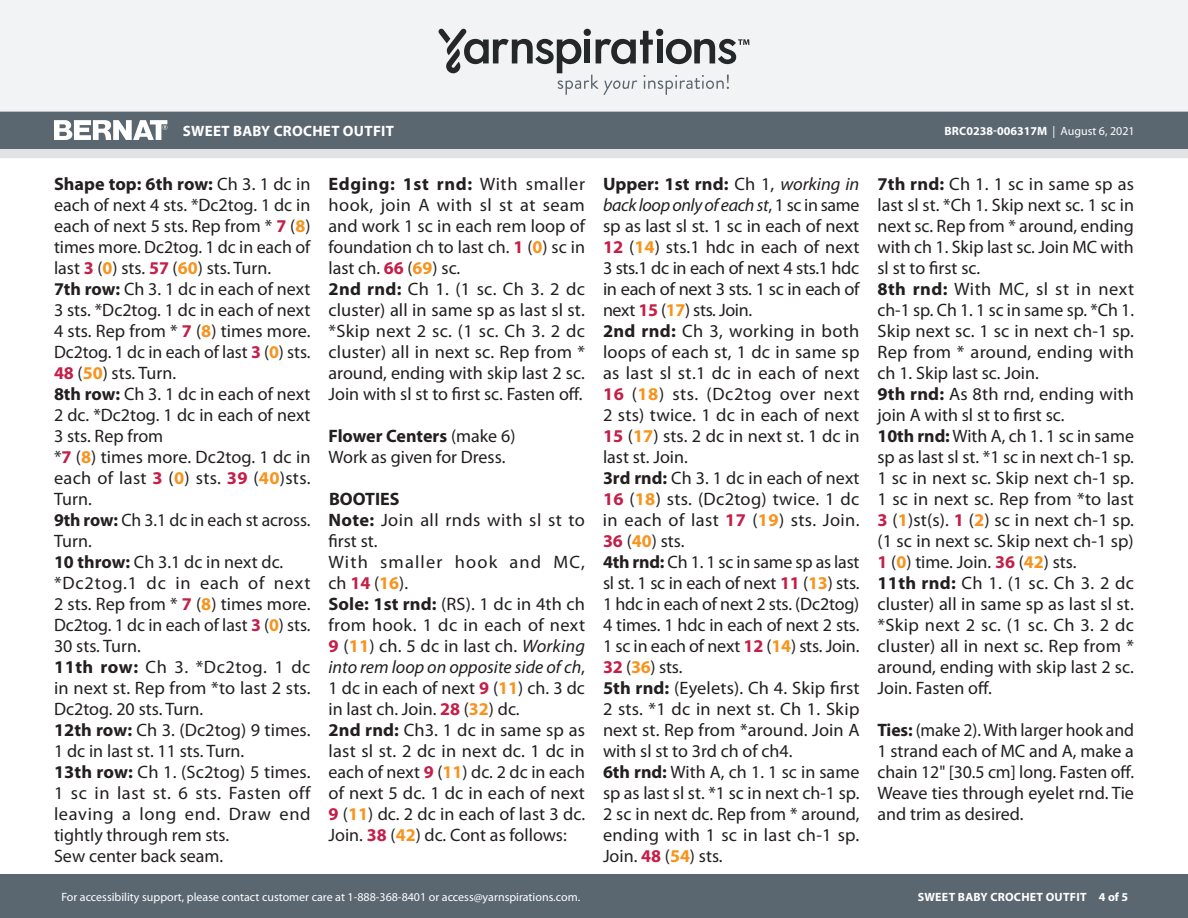
<style>
.page{position:relative;width:1188px;height:918px;background:#fff}
.page>*{position:absolute;margin:0;border:0;box-sizing:border-box;transform-origin:0 0}
.Body_-__Color_coded{font:18px/21px "Myriad Pro";color:#231f20;text-align:justify}
.Body_-__With_auto_st{font:18px/21px "Myriad Pro";color:#231f20;text-align:justify}
.Body_-__With_auto_st-2{font:18px/21px "Myriad Pro";letter-spacing:.02em;color:#231f20}
.Body_-__Color_coded-2{font:18px/21px "Myriad Pro";letter-spacing:.065em;color:#231f20}
.Body_-__Color_coded-3{font:700 18px "Myriad Pro";letter-spacing:-.005em;color:#231f20}
.SIZES_-_Color_Coded{font:700 18px "Myriad Pro";color:#231f20}
.t1{font:700 15px "Myriad Pro";letter-spacing:.02em;color:#fff}
.t2{font:12px "Myriad Pro";color:#fff}
.t3{font:700 12px "Myriad Pro";color:#fff}
.t4{font:700 12px "Myriad Pro";letter-spacing:.02em;color:#fff}
.s1{font-weight:400}
.s2{font-weight:700}
.s3{font-weight:700;color:#c31f49}
.s4{font-weight:700;color:#f7941e}
.s5{font-style:italic}
</style>
<div class="page">
<div style="left:0;top:875px;width:1188px;height:43px;background:#5a6670"></div>
<div style="left:0;top:149px;width:1188px;height:9px;background:#e4e3e3"></div>
<div style="left:0;top:111px;width:1188px;height:38px;background:#5a6670"></div>
<div style="left:0;top:0;width:1188px;height:112px;background:#f2f3f4"></div>
<svg style="left:438px;top:29px;width:311px;height:66px"></svg>
<svg style="left:54px;top:120px;width:113px;height:20px"></svg>
<p class="t1" style="left:183px;top:121px;width:213px">SWEET BABY CROCHET OUTFIT</p>
<p class="t3" style="left:944px;top:123px;width:192px">BRC0238-006317M <span class="s1">| August 6, 2021</span></p>
<p class="Body_-__Color_coded" style="left:54px;top:174px;width:258px"><span class="s2">Shape top: 6th row:</span> Ch 3. 1 dc in each of next 4 sts. *Dc2tog. 1 dc in each of next 5 sts. Rep from * <span class="s3">7</span> (<span class="s4">8</span>) times more. Dc2tog. 1 dc in each of last <span class="s3">3</span> (<span class="s4">0</span>) sts. <span class="s3">57</span> (<span class="s4">60</span>) sts. Turn.</p>
<p class="Body_-__Color_coded" style="left:54px;top:279px;width:258px"><span class="s2">7th row:</span> Ch 3. 1 dc in each of next 3 sts. *Dc2tog. 1 dc in each of next 4 sts. Rep from * <span class="s3">7</span> (<span class="s4">8</span>) times more.<br>Dc2tog. 1 dc in each of last <span class="s3">3</span> (<span class="s4">0</span>) sts.<br><span class="s3">48</span> (<span class="s4">50</span>) sts. Turn.</p>
<p class="Body_-__Color_coded" style="left:54px;top:384px;width:258px"><span class="s2">8th row:</span> Ch 3. 1 dc in each of next 2 dc. *Dc2tog. 1 dc in each of next 3 sts. Rep from</p>
<p class="Body_-__Color_coded" style="left:54px;top:447px;width:258px">*<span class="s3">7</span> (<span class="s4">8</span>) times more. Dc2tog. 1 dc in each of last <span class="s3">3</span> (<span class="s4">0</span>) sts. <span class="s3">39</span> (<span class="s4">40</span>)sts.<br>Turn.</p>
<p class="Body_-__Color_coded" style="left:54px;top:510px;width:258px"><span class="s2">9th row:</span> Ch 3.1 dc in each st across.<br>Turn.</p>
<p class="Body_-__Color_coded" style="left:54px;top:552px;width:231px"><span class="s2">10 throw:</span> Ch 3.1 dc in next dc.</p>
<p class="Body_-__Color_coded" style="left:54px;top:573px;width:258px">*Dc2tog.1 dc in each of next 2 sts. Rep from * <span class="s3">7</span> (<span class="s4">8</span>) times more.<br>Dc2tog. 1 dc in each of last <span class="s3">3</span> (<span class="s4">0</span>) sts.<br>30 sts. Turn.</p>
<p class="Body_-__Color_coded" style="left:54px;top:657px;width:258px"><span class="s2">11th row:</span> Ch 3. *Dc2tog. 1 dc in next st. Rep from *to last 2 sts.<br>Dc2tog. 20 sts. Turn.</p>
<p class="Body_-__Color_coded" style="left:54px;top:720px;width:258px"><span class="s2">12th row:</span> Ch 3. (Dc2tog) 9 times.<br>1 dc in last st. 11 sts. Turn.</p>
<p class="Body_-__Color_coded" style="left:54px;top:762px;width:258px"><span class="s2">13th row:</span> Ch 1. (Sc2tog) 5 times.<br>1 sc in last st. 6 sts. Fasten off leaving a long end. Draw end tightly through rem sts.</p>
<p class="Body_-__Color_coded" style="left:54px;top:846px;width:171px">Sew center back seam.</p>
<p class="Body_-__Color_coded" style="left:328px;top:174px;width:258px"><span class="s2">Edging: 1st rnd:</span> With smaller hook, join A with sl st at seam and work 1 sc in each rem loop of foundation ch to last ch. <span class="s3">1</span> (<span class="s4">0</span>) sc in last ch. <span class="s3">66</span> (<span class="s4">69</span>) sc.</p>
<p class="Body_-__Color_coded" style="left:328px;top:279px;width:258px"><span class="s2">2nd rnd:</span> Ch 1. (1 sc. Ch 3. 2 dc cluster) all in same sp as last sl st. *Skip next 2 sc. (1 sc. Ch 3. 2 dc cluster) all in next sc. Rep from * around, ending with skip last 2 sc.<br>Join with sl st to first sc. Fasten off.</p>
<p class="Body_-__Color_coded-3" style="left:328px;top:424px;width:188px">Flower Centers <span class="s1">(make 6)</span></p>
<p class="Body_-__Color_coded" style="left:328px;top:447px;width:178px">Work as given for Dress.</p>
<p class="SIZES_-_Color_Coded" style="left:329px;top:487px;width:72px">BOOTIES</p>
<p class="Body_-__With_auto_st-2" style="left:328px;top:510px;width:258px"><span class="s2">Note:</span> Join all rnds with sl st to first st.</p>
<p class="Body_-__Color_coded-2" style="left:328px;top:552px;width:258px">With smaller hook and MC, ch <span class="s3">14</span> (<span class="s4">16</span>).</p>
<p class="Body_-__Color_coded" style="left:328px;top:594px;width:258px"><span class="s2">Sole: 1st rnd:</span> (RS). 1 dc in 4th ch from hook. 1 dc in each of next <span class="s3">9</span> (<span class="s4">11</span>) ch. 5 dc in last ch. <span class="s5">Working into rem loop on opposite side of ch</span>, 1 dc in each of next <span class="s3">9</span> (<span class="s4">11</span>) ch. 3 dc in last ch. Join. <span class="s3">28</span> (<span class="s4">32</span>) dc.</p>
<p class="Body_-__With_auto_st" style="left:328px;top:720px;width:258px"><span class="s2">2nd rnd:</span> Ch3. 1 dc in same sp as last sl st. 2 dc in next dc. 1 dc in each of next <span class="s3">9</span> (<span class="s4">11</span>) dc. 2 dc in each of next 5 dc. 1 dc in each of next <span class="s3">9</span> (<span class="s4">11</span>) dc. 2 dc in each of last 3 dc.<br>Join. <span class="s3">38</span> (<span class="s4">42</span>) dc. Cont as follows:</p>
<p class="Body_-__Color_coded" style="left:603px;top:174px;width:258px"><span class="s2">Upper: 1st rnd:</span> Ch 1, <span class="s5">working in back loop only of each st</span>, 1 sc in same sp as last sl st. 1 sc in each of next <span class="s3">12</span> (<span class="s4">14</span>) sts.1 hdc in each of next 3 sts.1 dc in each of next 4 sts.1 hdc in each of next 3 sts. 1 sc in each of next <span class="s3">15</span> (<span class="s4">17</span>) sts. Join.</p>
<p class="Body_-__Color_coded" style="left:603px;top:321px;width:258px"><span class="s2">2nd rnd:</span> Ch 3, working in both loops of each st, 1 dc in same sp as last sl st.1 dc in each of next <span class="s3">16</span> (<span class="s4">18</span>) sts. (Dc2tog over next 2 sts) twice. 1 dc in each of next <span class="s3">15</span> (<span class="s4">17</span>) sts. 2 dc in next st. 1 dc in last st. Join.</p>
<p class="Body_-__Color_coded" style="left:603px;top:468px;width:258px"><span class="s2">3rd rnd:</span> Ch 3. 1 dc in each of next <span class="s3">16</span> (<span class="s4">18</span>) sts. (Dc2tog) twice. 1 dc in each of last <span class="s3">17</span> (<span class="s4">19</span>) sts. Join.<br><span class="s3">36</span> (<span class="s4">40</span>) sts.</p>
<p class="Body_-__Color_coded" style="left:603px;top:552px;width:258px"><span class="s2">4th rnd:</span> Ch 1. 1 sc in same sp as last sl st. 1 sc in each of next <span class="s3">11</span> (<span class="s4">13</span>) sts.<br>1 hdc in each of next 2 sts. (Dc2tog)<br>4 times. 1 hdc in each of next 2 sts.<br>1 sc in each of next <span class="s3">12</span> (<span class="s4">14</span>) sts. Join.<br><span class="s3">32</span> (<span class="s4">36</span>) sts.</p>
<p class="Body_-__Color_coded" style="left:603px;top:678px;width:258px"><span class="s2">5th rnd:</span> (Eyelets). Ch 4. Skip first 2 sts. *1 dc in next st. Ch 1. Skip next st. Rep from *around. Join A with sl st to 3rd ch of ch4.</p>
<p class="Body_-__Color_coded" style="left:603px;top:762px;width:258px"><span class="s2">6th rnd:</span> With A, ch 1. 1 sc in same sp as last sl st. *1 sc in next ch-1 sp.<br>2 sc in next dc. Rep from * around, ending with 1 sc in last ch-1 sp.<br>Join. <span class="s3">48</span> (<span class="s4">54</span>) sts.</p>
<p class="Body_-__Color_coded" style="left:878px;top:174px;width:258px"><span class="s2">7th rnd:</span> Ch 1. 1 sc in same sp as last sl st. *Ch 1. Skip next sc. 1 sc in next sc. Rep from * around, ending with ch 1. Skip last sc. Join MC with sl st to first sc.</p>
<p class="Body_-__Color_coded" style="left:878px;top:279px;width:258px"><span class="s2">8th rnd:</span> With MC, sl st in next ch-1 sp. Ch 1. 1 sc in same sp. *Ch 1.<br>Skip next sc. 1 sc in next ch-1 sp.<br>Rep from * around, ending with ch 1. Skip last sc. Join.</p>
<p class="Body_-__Color_coded" style="left:878px;top:384px;width:258px"><span class="s2">9th rnd:</span> As 8th rnd, ending with join A with sl st to first sc.</p>
<p class="Body_-__Color_coded" style="left:878px;top:426px;width:258px"><span class="s2">10th rnd:</span> With A, ch 1. 1 sc in same sp as last sl st. *1 sc in next ch-1 sp.<br>1 sc in next sc. Skip next ch-1 sp.<br>1 sc in next sc. Rep from *to last <span class="s3">3</span> (<span class="s4">1</span>)st(s). <span class="s3">1</span> (<span class="s4">2</span>) sc in next ch-1 sp. (1 sc in next sc. Skip next ch-1 sp)<br><span class="s3">1</span> (<span class="s4">0</span>) time. Join. <span class="s3">36</span> (<span class="s4">42</span>) sts.</p>
<p class="Body_-__Color_coded" style="left:878px;top:573px;width:258px"><span class="s2">11th rnd:</span> Ch 1. (1 sc. Ch 3. 2 dc cluster) all in same sp as last sl st. *Skip next 2 sc. (1 sc. Ch 3. 2 dc cluster) all in next sc. Rep from * around, ending with skip last 2 sc.<br>Join. Fasten off.</p>
<p class="Body_-__Color_coded" style="left:878px;top:720px;width:258px"><span class="s2">Ties:</span> (make 2). With larger hook and 1 strand each of MC and A, make a chain 12" [30.5 cm] long. Fasten off.<br>Weave ties through eyelet rnd. Tie and trim as desired.</p>
<p class="t2" style="left:61px;top:890px;width:520px">For accessibility support, please contact customer care at 1-888-368-8401 or access@yarnspirations.com.</p>
<p class="t4" style="left:918px;top:889px;width:212px">SWEET BABY CROCHET OUTFIT 4 of 5</p>
</div>
